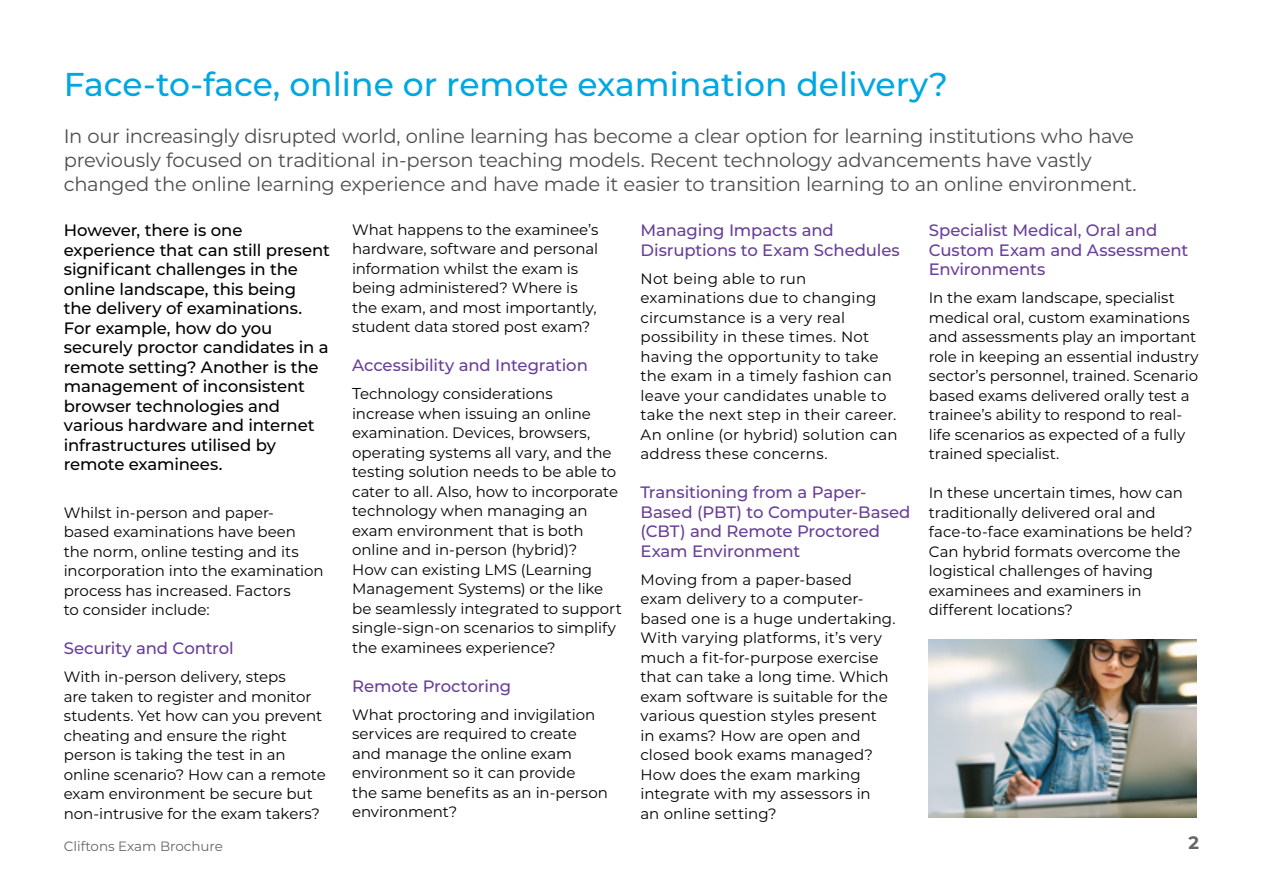
<style>
.page{position:relative;width:1263px;height:893px;background:#fff}
.page>*{position:absolute;margin:0;border:0;box-sizing:border-box;transform-origin:0 0}
.t1{font:500 33px "Montserrat";color:#01a7e0}
.t2{font:19.5px/24px "Montserrat";letter-spacing:-.015em;color:#4d4d4d}
.t3{font:700 18px "Montserrat";color:#666}
.t4{font:500 16.5px/19.5px "Montserrat";letter-spacing:-.01em;color:#000}
.t5{font:500 16.5px/19.5px "Montserrat";letter-spacing:-.005em;color:#683f99}
.t6{font:15px/19.5px "Montserrat";color:#000}
.t7{font:13.5px "Montserrat";color:#666}
.s1{font-size:15.75px}
</style>
<div class="page">
<img style="left:929px;top:639px;width:268px;height:179px">
<h1 class="t1" style="left:64px;top:61px;width:886px">Face-to-face, online or remote examination delivery?</h1>
<p class="t2" style="left:64px;top:123px;width:1074px">In our increasingly disrupted world, online learning has become a clear option for learning institutions who have previously focused on traditional in-person teaching models. Recent technology advancements have vastly changed the online learning experience and have made it easier to transition learning to an online environment.</p>
<p class="t4" style="left:64px;top:220px;width:268px">However, there is one experience that can still present significant challenges in the online landscape, this being<br>the delivery of examinations.<br>For example, how do you securely proctor candidates in a remote setting? Another is the management of inconsistent browser technologies and various hardware and internet infrastructures utilised by remote examinees.</p>
<p class="t6" style="left:64px;top:502px;width:261px">Whilst in-person and paper-<br>based examinations have been the norm, online testing and its incorporation into the examination process has increased. Factors<br>to consider include:</p>
<p class="t5" style="left:64px;top:638px;width:172px">Security and Control</p>
<p class="t6" style="left:64px;top:667px;width:263px">With in-person delivery, steps<br>are taken to register and monitor students. Yet how can you prevent cheating and ensure the right person is taking the test in an online scenario? How can a remote exam environment be secure but non-intrusive for the exam takers?</p>
<p class="t6" style="left:352px;top:219px;width:248px">What happens to the examinee’s hardware, software and personal information whilst the exam is being administered? Where is the exam, and most importantly, student data stored post exam?</p>
<p class="t5" style="left:352px;top:355px;width:237px">Accessibility and Integration</p>
<p class="t6" style="left:352px;top:384px;width:271px"><span class="s1">T</span>echnology considerations<br>increase when issuing an online examination. Devices, browsers, operating systems all vary, and the testing solution needs to be able to cater to all. Also, how to incorporate technology when managing an exam environment that is both online and in-person (hybrid)?<br>How can existing LMS (Learning<br>Management Systems) or the like be seamlessly integrated to support single-sign-on scenarios to simplify the examinees experience?</p>
<p class="t5" style="left:352px;top:675px;width:160px">Remote Proctoring</p>
<p class="t6" style="left:352px;top:704px;width:257px">What proctoring and invigilation services are required to create and manage the online exam environment so it can provide<br>the same benefits as an in-person environment?</p>
<p class="t5" style="left:640px;top:220px;width:261px">Managing Impacts and<br>Disruptions to Exam Schedules</p>
<p class="t6" style="left:640px;top:268px;width:259px">Not being able to run examinations due to changing circumstance is a very real possibility in these times. Not having the opportunity to take the exam in a timely fashion can leave your candidates unable to take the next step in their career.<br>An online (or hybrid) solution can address these concerns.</p>
<p class="t5" style="left:640px;top:482px;width:271px">Transitioning from a Paper-<br>Based (PBT) to Computer-Based (CBT) and Remote Proctored<br>Exam Environment</p>
<p class="t6" style="left:640px;top:569px;width:257px">Moving from a paper-based exam delivery to a computer&shy;based one is a huge undertaking.<br>With varying platforms, it’s very much a fit-for-purpose exercise that can take a long time. Which exam software is suitable for the various question styles present<br>in exams? How are open and closed book exams managed?<br>How does the exam marking integrate with my assessors in<br>an online setting?</p>
<p class="t5" style="left:929px;top:220px;width:261px">Specialist Medical, Oral and<br>Custom Exam and Assessment<br>Environments</p>
<p class="t6" style="left:929px;top:288px;width:271px">In the exam landscape, specialist medical oral, custom examinations and assessments play an important role in keeping an essential industry sector’s personnel, trained. Scenario based exams delivered orally test a trainee’s ability to respond to real&shy;life scenarios as expected of a fully trained specialist.</p>
<p class="t6" style="left:929px;top:483px;width:265px">In these uncertain times, how can traditionally delivered oral and face-to-face examinations be held?<br>Can hybrid formats overcome the logistical challenges of having examinees and examiners in different locations?</p>
<p class="t7" style="left:64px;top:837px;width:161px">Cliftons Exam Brochure</p>
<p class="t3" style="left:1188px;top:830px;width:12px">2</p>
</div>
